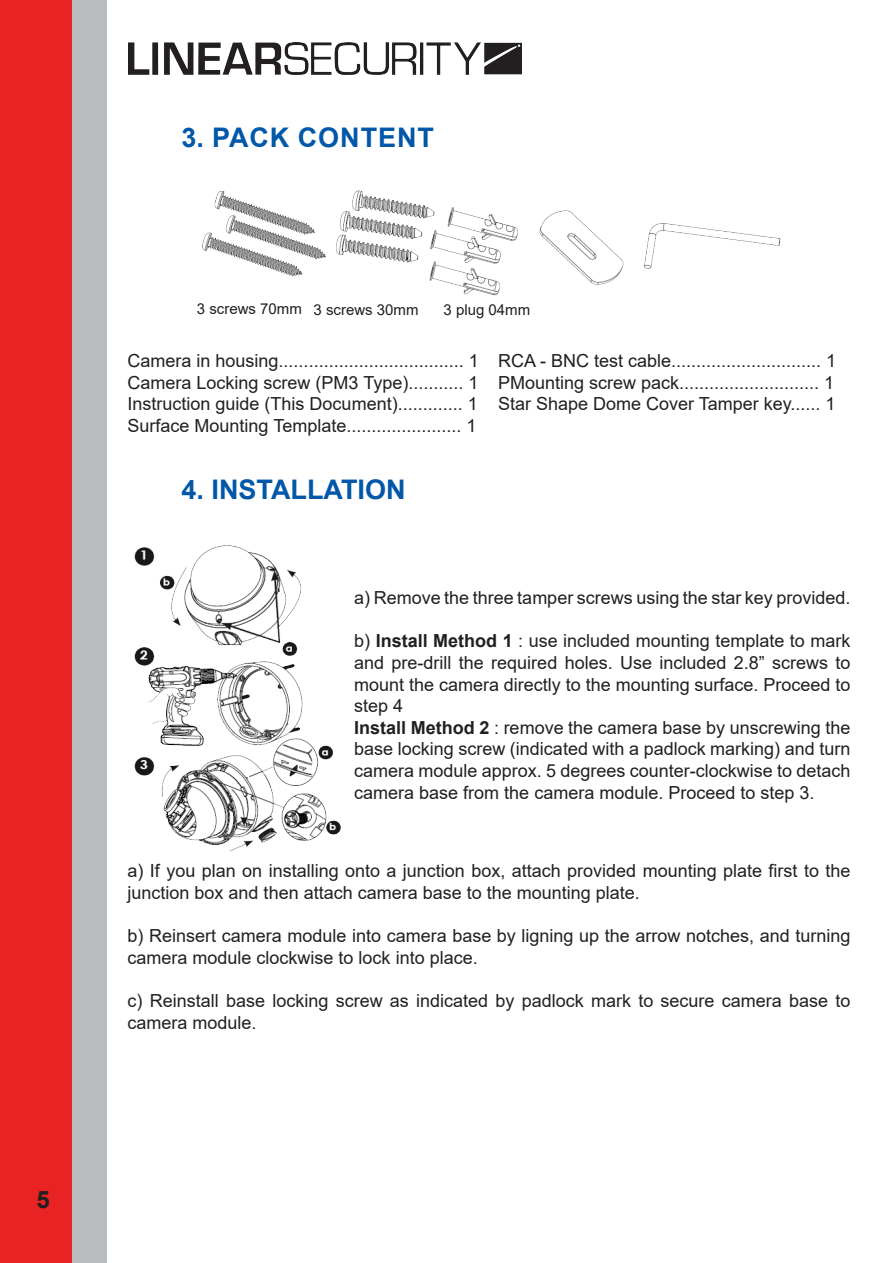
<style>
.page{position:relative;width:893px;height:1263px;background:#fff}
.page>*{position:absolute;margin:0;border:0;box-sizing:border-box;transform-origin:0 0}
.ST_01{font:700 27px "Arial";color:#0157a8}
.ST_01-2{font:700 27px "Arial";letter-spacing:.035em;color:#0157a8}
.t1{font:700 24px "Arial";color:#231f20}
.t2{font:18px/21.6px "Arial";color:#231f20}
.t3{font:15px "Arial";color:#231f20}
.s1{font-weight:700}
</style>
<div class="page">
<div style="left:0;top:0;width:73px;height:1263px;background:#e92323"></div>
<div style="left:72px;top:0;width:35px;height:1263px;background:#babdc0"></div>
<img style="left:128px;top:42px;width:394px;height:33px">
<img style="left:202px;top:190px;width:579px;height:106px">
<img style="left:134px;top:545px;width:207px;height:307px">
<h2 class="t1" style="left:36px;top:1182px;width:15px">5</h2>
<p class="ST_01-2" style="left:182px;top:119px;width:254px">3. PACK CONTENT</p>
<p class="t3" style="left:197px;top:298px;width:107px">3 screws 70mm</p>
<p class="t3" style="left:314px;top:299px;width:107px">3 screws 30mm</p>
<p class="t3" style="left:443px;top:299px;width:88px">3 plug 04mm</p>
<p class="t2" style="left:128px;top:350px;width:353px">Camera in housing..................................... 1</p>
<p class="t2" style="left:128px;top:371px;width:352px">Camera Locking screw (PM3 Type)........... 1</p>
<p class="t2" style="left:128px;top:393px;width:352px">Instruction guide (This Document)............. 1</p>
<p class="t2" style="left:128px;top:415px;width:350px">Surface Mounting Template....................... 1</p>
<p class="t2" style="left:498px;top:350px;width:340px">RCA - BNC test cable.............................. 1</p>
<p class="t2" style="left:498px;top:371px;width:338px">PMounting screw pack............................ 1</p>
<p class="t2" style="left:498px;top:393px;width:339px">Star Shape Dome Cover Tamper key...... 1</p>
<p class="ST_01" style="left:182px;top:471px;width:225px">4. INSTALLATION</p>
<p class="t2" style="left:354px;top:587px;width:498px">a) Remove the three tamper screws using the star key provided.</p>
<p class="t2" style="left:354px;top:630px;width:498px;text-align:justify">b) <span class="s1">Install Method 1</span> : use included mounting template to mark and pre-drill the required holes. Use included 2.8” screws to mount the camera directly to the mounting surface. Proceed to step 4</p>
<p class="t2" style="left:354px;top:716px;width:498px;text-align:justify"><span class="s1">Install Method 2</span> : remove the camera base by unscrewing the base locking screw (indicated with a padlock marking) and turn camera module approx. 5 degrees counter-clockwise to detach camera base from the camera module. Proceed to step 3.</p>
<p class="t2" style="left:128px;top:860px;width:724px">a) If you plan on installing onto a junction box, attach provided mounting plate first to the junction box and then attach camera base to the mounting plate.</p>
<p class="t2" style="left:128px;top:925px;width:724px">b) Reinsert camera module into camera base by ligning up the arrow notches, and turning camera module clockwise to lock into place.</p>
<p class="t2" style="left:128px;top:990px;width:724px">c) Reinstall base locking screw as indicated by padlock mark to secure camera base to camera module.</p>
</div>
